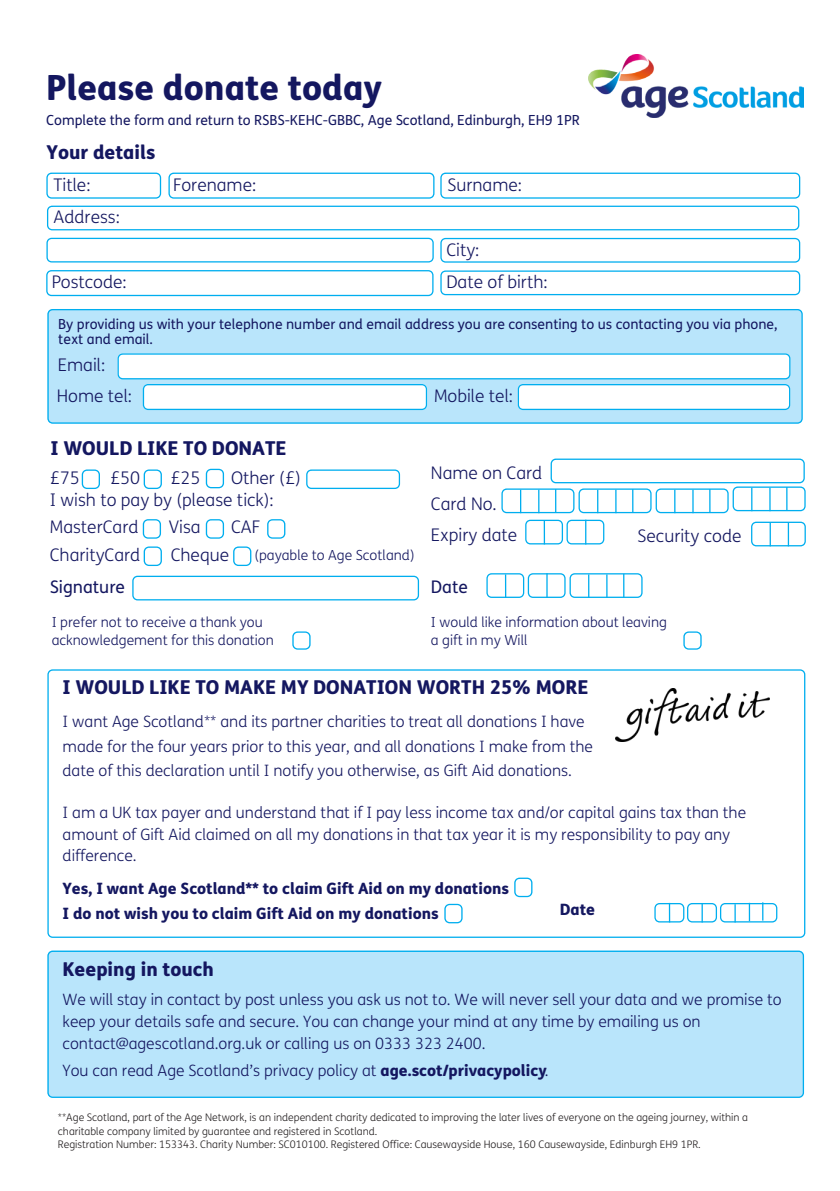
<style>
.page{position:relative;width:840px;height:1191px;background:#fff}
.page>*{position:absolute;margin:0;border:0;box-sizing:border-box;transform-origin:0 0}
.t1{font:800 34.8px "FS Me";color:#141760}
.t2{font:800 19.2px "FS Me";color:#141760}
.t3{font:300 17.4px/31.2px "FS Me";color:#141760}
.t4{font:17.4px "FS Me";color:#141760}
.t5{font:300 15.6px/21.8px "FS Me";color:#141760}
.t6{font:800 15.6px/24.4px "FS Me";color:#141760}
.t7{font:14px/15px "FS Me";color:#141760}
.t8{font:300 14px "FS Me";color:#141760}
.t9{font:300 13.8px/18.6px "FS Me";color:#141760}
.t10{font:300 10.4px/13.8px "FS Me";color:#231f20}
.s1{font-weight:800}
</style>
<div class="page">
<img style="left:588px;top:54px;width:215px;height:63px">
<div style="left:47px;top:950px;width:756px;height:148px;background:#b9e5fb"></div>
<svg style="left:47px;top:206px;width:751px;height:24px"></svg>
<svg style="left:168px;top:173px;width:266px;height:26px"></svg>
<svg style="left:46px;top:173px;width:115px;height:26px"></svg>
<svg style="left:440px;top:173px;width:359px;height:26px"></svg>
<svg style="left:82px;top:469px;width:18px;height:20px"></svg>
<svg style="left:144px;top:469px;width:18px;height:20px"></svg>
<svg style="left:206px;top:469px;width:18px;height:19px"></svg>
<svg style="left:306px;top:469px;width:94px;height:20px"></svg>
<svg style="left:143px;top:519px;width:18px;height:19px"></svg>
<svg style="left:206px;top:519px;width:18px;height:19px"></svg>
<svg style="left:267px;top:519px;width:18px;height:19px"></svg>
<svg style="left:233px;top:546px;width:18px;height:20px"></svg>
<svg style="left:144px;top:546px;width:18px;height:20px"></svg>
<svg style="left:132px;top:575px;width:287px;height:25px"></svg>
<svg style="left:486px;top:573px;width:156px;height:25px"></svg>
<hr style="left:622px;top:574px;width:2px;height:23px;background:#00aeef">
<svg style="left:683px;top:631px;width:18px;height:18px"></svg>
<svg style="left:292px;top:631px;width:18px;height:18px"></svg>
<svg style="left:525px;top:520px;width:79px;height:24px"></svg>
<hr style="left:584px;top:520px;width:2px;height:24px;background:#00aeef">
<svg style="left:501px;top:458px;width:304px;height:55px"></svg>
<hr style="left:750px;top:488px;width:2px;height:23px;background:#00aeef">
<hr style="left:768px;top:488px;width:2px;height:23px;background:#00aeef">
<hr style="left:785px;top:487px;width:2px;height:23px;background:#00aeef">
<svg style="left:751px;top:521px;width:54px;height:25px"></svg>
<svg style="left:47px;top:669px;width:757px;height:269px"></svg>
<svg style="left:654px;top:902px;width:123px;height:20px"></svg>
<img style="left:615px;top:688px;width:154px;height:54px">
<svg style="left:514px;top:877px;width:18px;height:20px"></svg>
<svg style="left:444px;top:903px;width:18px;height:20px"></svg>
<svg style="left:47px;top:309px;width:755px;height:115px;background:#b0e2fa"></svg>
<svg style="left:117px;top:353px;width:673px;height:57px"></svg>
<svg style="left:46px;top:270px;width:387px;height:26px"></svg>
<svg style="left:440px;top:270px;width:359px;height:25px"></svg>
<svg style="left:46px;top:238px;width:387px;height:24px"></svg>
<svg style="left:440px;top:238px;width:359px;height:25px"></svg>
<h1 class="t1" style="left:46px;top:60px;width:337px">Please donate today</h1>
<p class="t7" style="left:46px;top:113px;width:534px">Complete the form and return to RSBS-KEHC-GBBC, Age Scotland, Edinburgh, EH9 1PR</p>
<p class="t2" style="left:47px;top:136px;width:110px">Your details</p>
<p class="t3" style="left:53px;top:169px;width:38px">Title:</p>
<p class="t3" style="left:173px;top:169px;width:85px">Forename:</p>
<p class="t3" style="left:447px;top:169px;width:76px">Surname:</p>
<p class="t3" style="left:54px;top:201px;width:68px">Address:</p>
<p class="t3" style="left:446px;top:233px;width:34px">City:</p>
<p class="t3" style="left:52px;top:266px;width:76px">Postcode:</p>
<p class="t3" style="left:446px;top:266px;width:103px">Date of birth:</p>
<p class="t7" style="left:58px;top:316px;width:720px">By providing us with your telephone number and email address you are consenting to us contacting you via phone, text and email.</p>
<p class="t3" style="left:57px;top:349px;width:77px;line-height:30.6px">Email:<br>Home tel:</p>
<p class="t3" style="left:434px;top:379px;width:81px">Mobile tel:</p>
<p class="t2" style="left:50px;top:433px;width:237px">I WOULD LIKE TO DONATE</p>
<p class="t3" style="left:50px;top:466px;width:252px;line-height:22.2px;text-indent:181px">Other (£)<br>I wish to pay by (please tick):</p>
<p class="t3" style="left:50px;top:511px;width:90px">MasterCard</p>
<p class="t3" style="left:169px;top:511px;width:33px">Visa</p>
<p class="t3" style="left:231px;top:511px;width:30px">CAF</p>
<p class="t3" style="left:50px;top:538px;width:92px">CharityCard</p>
<p class="t3" style="left:171px;top:538px;width:60px">Cheque</p>
<p class="t3" style="left:50px;top:461px;width:31px">£75</p>
<p class="t3" style="left:110px;top:461px;width:31px">£50</p>
<p class="t3" style="left:170px;top:461px;width:31px">£25</p>
<p class="t8" style="left:254px;top:545px;width:161px">(payable to Age Scotland)</p>
<p class="t3" style="left:430px;top:456px;width:113px">Name on Card<br>Card No.<br>Expiry date</p>
<p class="t4" style="left:50px;top:574px;width:77px">Signature</p>
<p class="t4" style="left:430px;top:574px;width:39px">Date</p>
<p class="t3" style="left:637px;top:520px;width:105px">Security code</p>
<p class="t9" style="left:52px;top:612px;width:223px">I prefer not to receive a thank you acknowledgement for this donation</p>
<p class="t9" style="left:430px;top:612px;width:237px">I would like information about leaving a gift in my Will</p>
<p class="t2" style="left:63px;top:672px;width:527px">I WOULD LIKE TO MAKE MY DONATION WORTH 25% MORE</p>
<p class="t5" style="left:62px;top:708px;width:531px;line-height:24.8px">I want Age Scotland** and its partner charities to treat all donations I have made for the four years prior to this year, and all donations I make from the date of this declaration until I notify you otherwise, as Gift Aid donations.</p>
<p class="t5" style="left:63px;top:801px;width:684px">I am a UK tax payer and understand that if I pay less income tax and/or capital gains tax than the amount of Gift Aid claimed on all my donations in that tax year it is my responsibility to pay any difference.</p>
<p class="t6" style="left:63px;top:875px;width:447px">Yes, I want Age Scotland** to claim Gift Aid on my donations<br>I do not wish you to claim Gift Aid on my donations</p>
<p class="t6" style="left:559px;top:896px;width:37px">Date</p>
<p class="t2" style="left:62px;top:953px;width:153px">Keeping in touch</p>
<p class="t5" style="left:62px;top:988px;width:720px">We will stay in contact by post unless you ask us not to. We will never sell your data and we promise to keep your details safe and secure. You can change your mind at any time by emailing us on contact@agescotland.org.uk or calling us on 0333 323 2400.</p>
<p class="t5" style="left:62px;top:1059px;width:487px">You can read Age Scotland’s privacy policy at <span class="s1">age.scot/privacypolicy</span>.</p>
<p class="t10" style="left:58px;top:1109px;width:691px">**Age Scotland, part of the Age Network, is an independent charity dedicated to improving the later lives of everyone on the ageing journey, within a charitable company limited by guarantee and registered in Scotland.<br>Registration Number: 153343. Charity Number: SC010100. Registered Office: Causewayside House, 160 Causewayside, Edinburgh EH9 1PR.</p>
</div>
